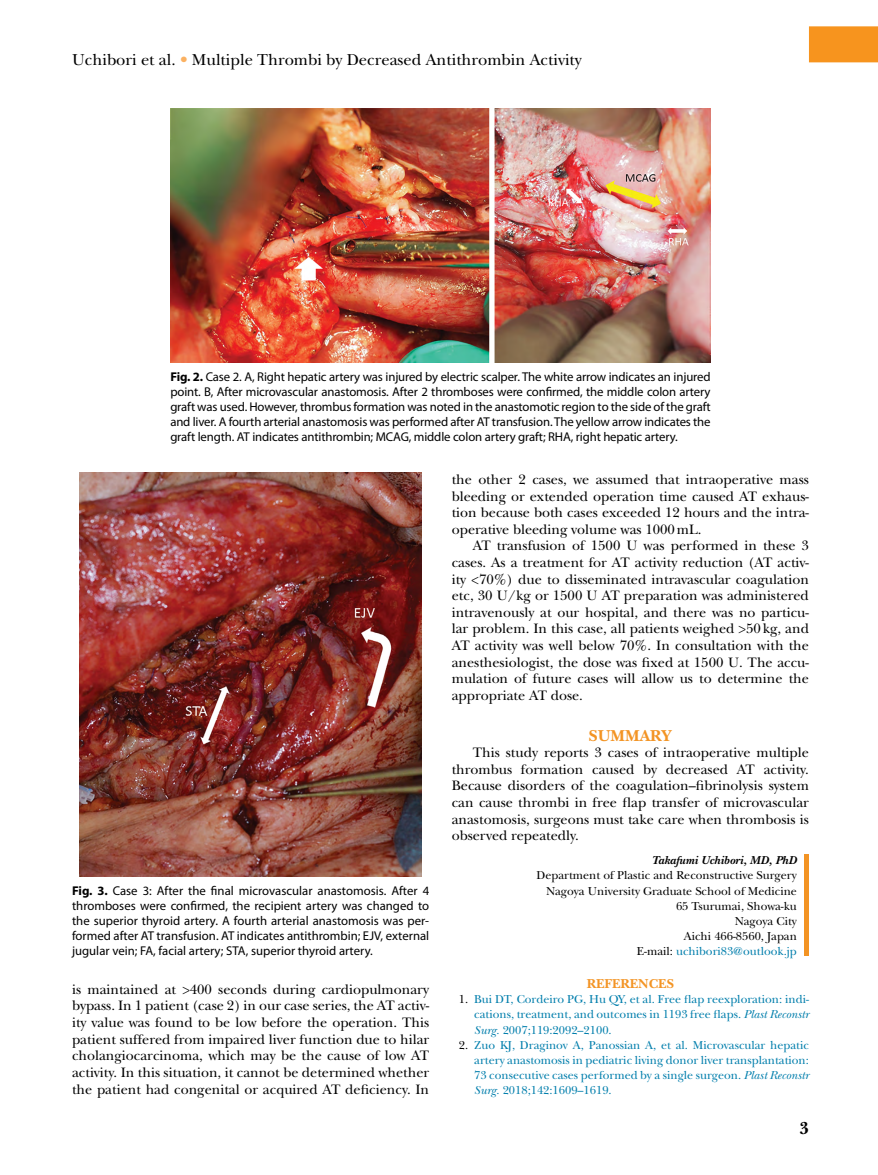
<style>
.page{position:relative;width:878px;height:1175px;background:#fff}
.page>*{position:absolute;margin:0;border:0;box-sizing:border-box;transform-origin:0 0}
.t1{font:700 18px "New Baskerville Std";color:#000}
.t2{font:16.5px "New Baskerville Std";color:#000}
.t3{font:700 16.5px "New Baskerville Std";color:#f39424}
.t4{font:14.25px/16.6px "New Baskerville Std";color:#000;text-align:justify}
.t5{font:700 13.5px "New Baskerville Std";color:#f39424}
.t6{font:12.75px/15px "Myriad Pro";letter-spacing:-.005em;color:#000;text-align:justify}
.t7{font:12px/15.1px "New Baskerville Std";color:#017eac;text-align:justify}
.t8{font:12px/15.1px "New Baskerville Std";color:#000;text-align:right}
.t9{font:italic 700 12px "New Baskerville Std";color:#000}
.s1{color:#fbb161}
.s2{font-weight:700}
.s3{color:#017eac}
.s4{color:#000}
.s5{font-style:italic}
</style>
<div class="page">
<div style="left:808px;top:26px;width:70px;height:36px;background:#f7941e"></div>
<hr style="left:804px;top:854px;width:4px;height:15px;background:#f39424">
<hr style="left:804px;top:863px;width:4px;height:17px;background:#f39424">
<hr style="left:804px;top:879px;width:4px;height:16px;background:#f39424">
<hr style="left:804px;top:894px;width:4px;height:16px;background:#f39424">
<hr style="left:804px;top:909px;width:4px;height:16px;background:#f39424">
<hr style="left:804px;top:924px;width:4px;height:16px;background:#f39424">
<hr style="left:804px;top:939px;width:4px;height:16px;background:#f39424">
<img style="left:170px;top:108px;width:540px;height:254px">
<img style="left:80px;top:473px;width:342px;height:403px">
<p class="t2" style="left:72px;top:50px;width:511px">Uchibori et al. <span class="s1">•</span> Multiple Thrombi by Decreased Antithrombin Activity</p>
<p class="t6" style="left:170px;top:369px;width:542px"><span class="s2">Fig. 2.</span> Case 2. A, Right hepatic artery was injured by electric scalper. The white arrow indicates an injured point. B, After microvascular anastomosis. After 2 thromboses were confirmed, the middle colon artery graft was used. However, thrombus formation was noted in the anastomotic region to the side of the graft and liver. A fourth arterial anastomosis was performed after AT transfusion. The yellow arrow indicates the graft length. AT indicates antithrombin; MCAG, middle colon artery graft; RHA, right hepatic artery.</p>
<p class="t6" style="left:72px;top:883px;width:359px"><span class="s2">Fig. 3.</span> Case 3: After the final microvascular anastomosis. After 4 thromboses were confirmed, the recipient artery was changed to the superior thyroid artery. A fourth arterial anastomosis was per&shy;formed after AT transfusion. AT indicates antithrombin; EJV, external jugular vein; FA, facial artery; STA, superior thyroid artery.</p>
<p class="t4" style="left:72px;top:980px;width:359px">is maintained at &gt;400 seconds during cardiopulmonary bypass. In 1 patient (case 2) in our case series, the AT activ&shy;ity value was found to be low before the operation. This patient suffered from impaired liver function due to hilar cholangiocarcinoma, which may be the cause of low AT activity. In this situation, it cannot be determined whether the patient had congenital or acquired AT deficiency. In</p>
<p class="t4" style="left:452px;top:471px;width:359px">the other 2 cases, we assumed that intraoperative mass bleeding or extended operation time caused AT exhaus&shy;tion because both cases exceeded 12 hours and the intra&shy;operative bleeding volume was 1000mL.</p>
<p class="t4" style="left:452px;top:537px;width:359px;text-indent:21px">AT transfusion of 1500 U was performed in these 3 cases. As a treatment for AT activity reduction (AT activ&shy;ity &lt;70%) due to disseminated intravascular coagulation etc, 30 U/kg or 1500 U AT preparation was administered intravenously at our hospital, and there was no particu&shy;lar problem. In this case, all patients weighed &gt;50kg, and AT activity was well below 70%. In consultation with the anesthesiologist, the dose was fixed at 1500 U. The accu&shy;mulation of future cases will allow us to determine the appropriate AT dose.</p>
<p class="t3" style="left:589px;top:725px;width:84px">SUMMARY</p>
<p class="t4" style="left:451px;top:744px;width:359px;text-indent:21px">This study reports 3 cases of intraoperative multiple thrombus formation caused by decreased AT activity.<br>Because disorders of the coagulation–fibrinolysis system can cause thrombi in free flap transfer of microvascular anastomosis, surgeons must take care when thrombosis is observed repeatedly.</p>
<p class="t9" style="left:651px;top:853px;width:147px">Takafumi Uchibori, MD, PhD</p>
<p class="t8" style="left:536px;top:868px;width:262px">Department of Plastic and Reconstructive Surgery<br>Nagoya University Graduate School of Medicine<br>65 Tsurumai, Showa-ku<br>Nagoya City<br>Aichi 466-8560, Japan<br>E-mail: <span class="s3">uchibori83@outlook.jp</span></p>
<p class="t5" style="left:586px;top:975px;width:89px">REFERENCES</p>
<p class="t7" style="left:474px;top:991px;width:336px;text-indent:-15px"><span class="s4">1.</span> Bui DT, Cordeiro PG, Hu QY, et al. Free flap reexploration: indi&shy;cations, treatment, and outcomes in 1193 free flaps. <span class="s5">Plast Reconstr Surg.</span> 2007;119:2092–2100.</p>
<p class="t7" style="left:474px;top:1037px;width:336px;text-indent:-15px"><span class="s4">2.</span> Zuo KJ, Draginov A, Panossian A, et al. Microvascular hepatic artery anastomosis in pediatric living donor liver transplantation:<br>73 consecutive cases performed by a single surgeon. <span class="s5">Plast Reconstr Surg.</span> 2018;142:1609–1619.</p>
<p class="t1" style="left:799px;top:1118px;width:11px">3</p>
</div>
